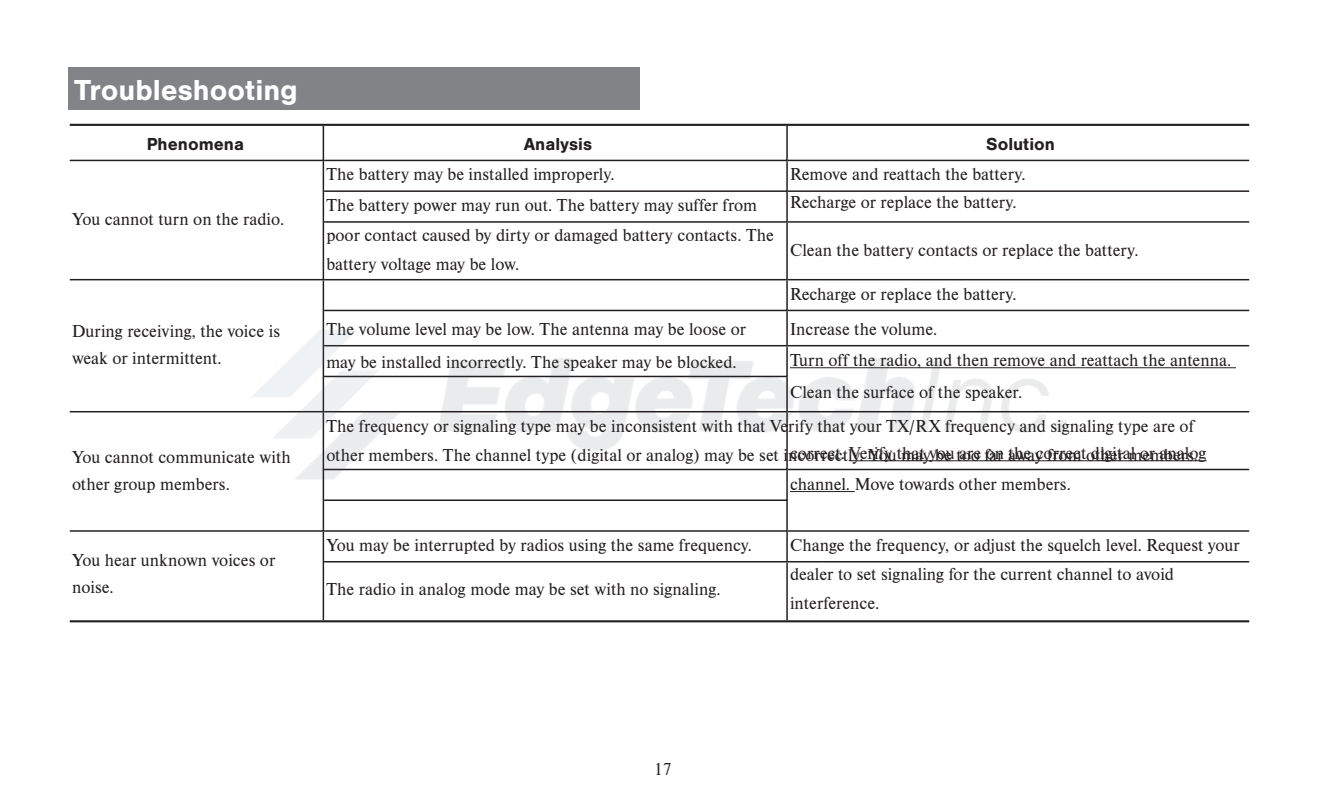
<style>
.page{position:relative;width:1319px;height:808px;background:#fff}
.page>*{position:absolute;margin:0;border:0;box-sizing:border-box;transform-origin:0 0}
.t1{font:700 30px "Nimbus San";color:#fff}
.t2{font:18px/27px "Nimbus Rom D";color:#231f20}
.t3{font:700 18px "Nimbus San";color:#231f20}
</style>
<div class="page">
<div style="left:68px;top:68px;width:572px;height:42px;background:#818386"></div>
<hr style="left:790px;top:367px;width:446px;height:1px;background:#231f20">
<hr style="left:849px;top:460px;width:357px;height:1px;background:#231f20">
<hr style="left:788px;top:160px;width:461px;height:1px;background:#231f20">
<hr style="left:788px;top:190px;width:461px;height:2px;background:#231f20">
<hr style="left:788px;top:221px;width:461px;height:2px;background:#231f20">
<hr style="left:788px;top:279px;width:461px;height:1px;background:#231f20">
<hr style="left:788px;top:310px;width:461px;height:1px;background:#231f20">
<hr style="left:788px;top:345px;width:461px;height:1px;background:#231f20">
<hr style="left:788px;top:411px;width:461px;height:1px;background:#231f20">
<hr style="left:788px;top:469px;width:461px;height:1px;background:#231f20">
<hr style="left:788px;top:530px;width:461px;height:2px;background:#231f20">
<hr style="left:323px;top:532px;width:1px;height:88px;background:#231f20">
<svg style="left:69px;top:124px;width:719px;height:439px"></svg>
<hr style="left:788px;top:561px;width:461px;height:1px;background:#231f20">
<hr style="left:786px;top:562px;width:2px;height:58px;background:#231f20">
<hr style="left:70px;top:124px;width:1179px;height:2px;background:#231f20">
<hr style="left:70px;top:620px;width:1179px;height:2px;background:#231f20">
<img style="left:164px;top:288px;width:989px;height:232px">
<h1 class="t1" style="left:74px;top:73px;width:225px">Troubleshooting</h1>
<p class="t3" style="left:147px;top:134px;width:99px">Phenomena</p>
<p class="t3" style="left:524px;top:134px;width:70px">Analysis</p>
<p class="t3" style="left:986px;top:134px;width:70px">Solution</p>
<p class="t2" style="left:72px;top:205px;width:214px">You cannot turn on the radio.</p>
<p class="t2" style="left:72px;top:317px;width:210px">During receiving, the voice is weak or intermittent.</p>
<p class="t2" style="left:72px;top:443px;width:220px">You cannot communicate with other group members.</p>
<p class="t2" style="left:72px;top:546px;width:205px">You hear unknown voices or noise.</p>
<p class="t2" style="left:326px;top:160px;width:290px">The battery may be installed improperly.</p>
<p class="t2" style="left:790px;top:160px;width:237px;line-height:27.9px">Remove and reattach the battery.<br>Recharge or replace the battery.</p>
<p class="t2" style="left:790px;top:236px;width:350px">Clean the battery contacts or replace the battery.</p>
<p class="t2" style="left:326px;top:190px;width:449px;line-height:29.4px">The battery power may run out. The battery may suffer from poor contact caused by dirty or damaged battery contacts. The battery voltage may be low.</p>
<p class="t2" style="left:790px;top:276px;width:228px;line-height:35.1px">Recharge or replace the battery.<br>Increase the volume.</p>
<p class="t2" style="left:790px;top:346px;width:443px">Turn off the radio, and then remove and reattach the antenna.</p>
<p class="t2" style="left:326px;top:312px;width:421px;line-height:33px">The volume level may be low. The antenna may be loose or may be installed incorrectly. The speaker may be blocked.</p>
<p class="t2" style="left:326px;top:375px;width:869px;line-height:33.6px;text-indent:463px">Clean the surface of the speaker.<br>The frequency or signaling type may be inconsistent with that Verify that your TX/RX frequency and signaling type are of</p>
<p class="t2" style="left:326px;top:441px;width:873px">other members. The channel type (digital or analog) may be set incorrectly. You may be too far away from other members.</p>
<p class="t2" style="left:790px;top:437px;width:418px;line-height:30.6px">correct. Verify that you are on the correct digital or analog channel. Move towards other members.</p>
<p class="t2" style="left:326px;top:531px;width:427px">You may be interrupted by radios using the same frequency.</p>
<p class="t2" style="left:326px;top:575px;width:396px">The radio in analog mode may be set with no signaling.</p>
<p class="t2" style="left:790px;top:530px;width:451px;line-height:28.8px">Change the frequency, or adjust the squelch level. Request your dealer to set signaling for the current channel to avoid interference.</p>
<p class="t2" style="left:654px;top:754px;width:19px">17</p>
</div>
